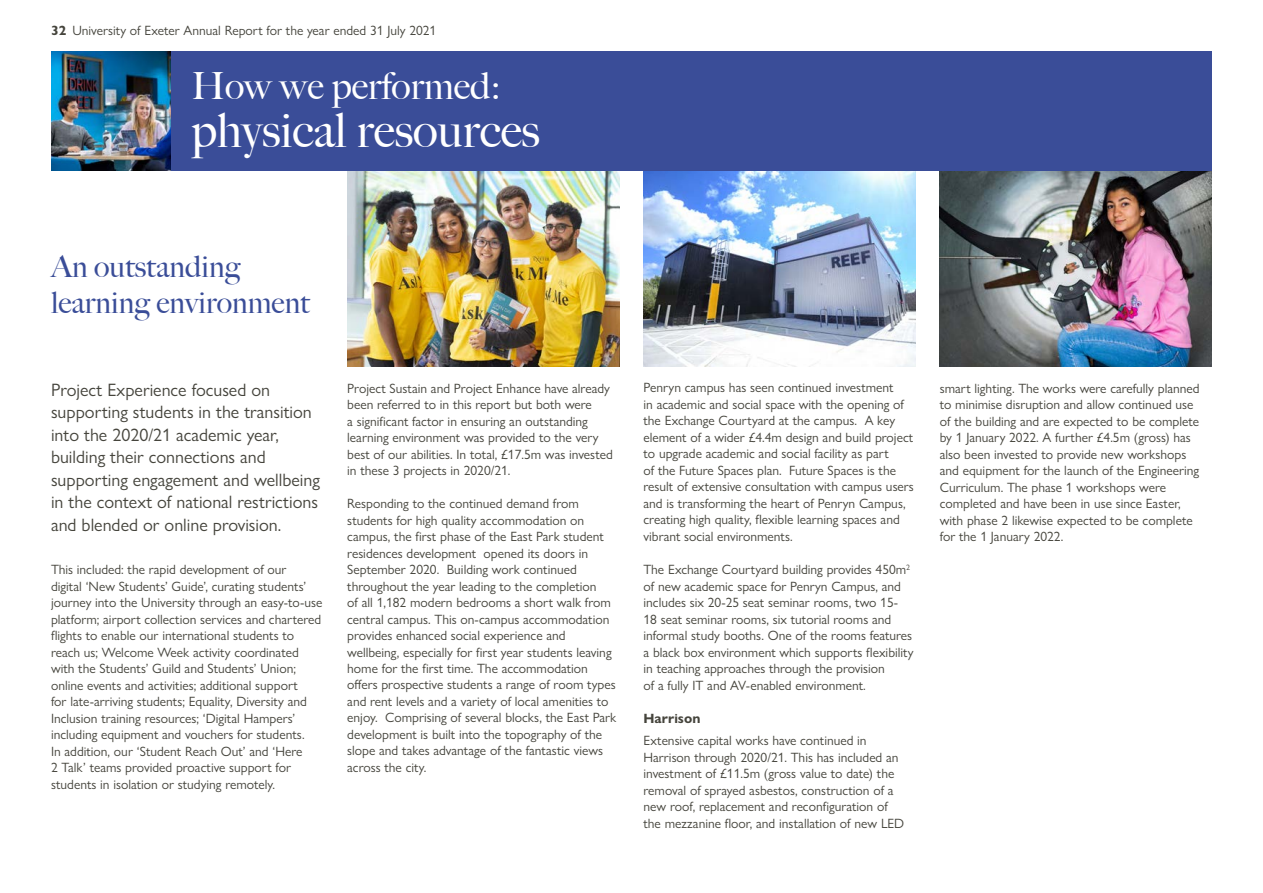
<style>
.page{position:relative;width:1263px;height:893px;background:#fff}
.page>*{position:absolute;margin:0;border:0;box-sizing:border-box;transform-origin:0 0}
.t1{font:500 48px/48px "Big Caslon";color:#fff}
.t2{font:500 37.5px "Big Caslon";color:#fff}
.t3{font:500 30px/36px "Big Caslon";color:#3a4d98}
.t4{font:18px/22.5px "Gill Sans Nova";color:#45443c}
.t5{font:13.5px/16.5px "Gill Sans Nova";color:#45443c}
.t6{font:700 13.5px "Gill Sans Nova";color:#45443c}
.s1{font-weight:700}
</style>
<div class="page">
<img style="left:347px;top:170px;width:272px;height:197px">
<img style="left:643px;top:170px;width:273px;height:197px">
<img style="left:940px;top:170px;width:272px;height:197px">
<div style="left:170px;top:51px;width:1042px;height:119px;background:#3a4d98"></div>
<img style="left:51px;top:51px;width:119px;height:119px">
<p class="t5" style="left:51px;top:22px;width:387px"><span class="s1">32</span> University of Exeter Annual Report for the year ended 31 July 2021</p>
<h1 class="t1" style="left:191px;top:56px;width:95px">Text<br>Text</h1>
<h2 class="t2" style="left:191px;top:55px;width:311px">How we performed:</h2>
<h1 class="t1" style="left:191px;top:104px;width:350px">physical resources</h1>
<h3 class="t3" style="left:51px;top:247px;width:260px">An outstanding learning environment</h3>
<p class="t4" style="left:51px;top:378px;width:270px">Project Experience focused on supporting students in the transition into the 2020/21 academic year, building their connections and supporting engagement and wellbeing in the context of national restrictions and blended or online provision.</p>
<p class="t5" style="left:51px;top:561px;width:273px">This included: the rapid development of our<br>digital ‘New Students’ Guide’, curating students’ journey into the University through an easy-to-use platform; airport collection services and chartered flights to enable our international students to reach us; Welcome Week activity coordinated with the Students’ Guild and Students’ Union; online events and activities; additional support<br>for late-arriving students; Equality, Diversity and Inclusion training resources; ‘Digital Hampers’ including equipment and vouchers for students.<br>In addition, our ‘Student Reach Out’ and ‘Here<br>2 Talk’ teams provided proactive support for students in isolation or studying remotely.</p>
<p class="t5" style="left:347px;top:380px;width:267px">Project Sustain and Project Enhance have already been referred to in this report but both were<br>a significant factor in ensuring an outstanding learning environment was provided to the very best of our abilities. In total, £17.5m was invested in these 3 projects in 2020/21.</p>
<p class="t5" style="left:347px;top:495px;width:271px">Responding to the continued demand from students for high quality accommodation on campus, the first phase of the East Park student residences development opened its doors in September 2020. Building work continued throughout the year leading to the completion<br>of all 1,182 modern bedrooms a short walk from central campus. This on-campus accommodation provides enhanced social experience and wellbeing, especially for first year students leaving home for the first time. The accommodation offers prospective students a range of room types and rent levels and a variety of local amenities to enjoy. Comprising of several blocks, the East Park development is built into the topography of the slope and takes advantage of the fantastic views across the city.</p>
<p class="t5" style="left:643px;top:379px;width:272px">Penryn campus has seen continued investment<br>in academic and social space with the opening of the Exchange Courtyard at the campus. A key element of a wider £4.4m design and build project to upgrade academic and social facility as part<br>of the Future Spaces plan. Future Spaces is the result of extensive consultation with campus users and is transforming the heart of Penryn Campus, creating high quality, flexible learning spaces and vibrant social environments.</p>
<p class="t5" style="left:643px;top:561px;width:272px">The Exchange Courtyard building provides 450m<sup>2 </sup>of new academic space for Penryn Campus, and includes six 20-25 seat seminar rooms, two 15- 18 seat seminar rooms, six tutorial rooms and informal study booths. One of the rooms features a black box environment which supports flexibility in teaching approaches through the provision<br>of a fully IT and AV-enabled environment.</p>
<p class="t6" style="left:643px;top:710px;width:58px">Harrison</p>
<p class="t5" style="left:643px;top:732px;width:262px">Extensive capital works have continued in Harrison through 2020/21. This has included an investment of £11.5m (gross value to date) the removal of sprayed asbestos, construction of a new roof, replacement and reconfiguration of the mezzanine floor, and installation of new LED</p>
<p class="t5" style="left:940px;top:380px;width:261px">smart lighting. The works were carefully planned to minimise disruption and allow continued use of the building and are expected to be complete by 1 January 2022. A further £4.5m (gross) has also been invested to provide new workshops and equipment for the launch of the Engineering Curriculum. The phase 1 workshops were completed and have been in use since Easter, with phase 2 likewise expected to be complete for the 1 January 2022.</p>
</div>
